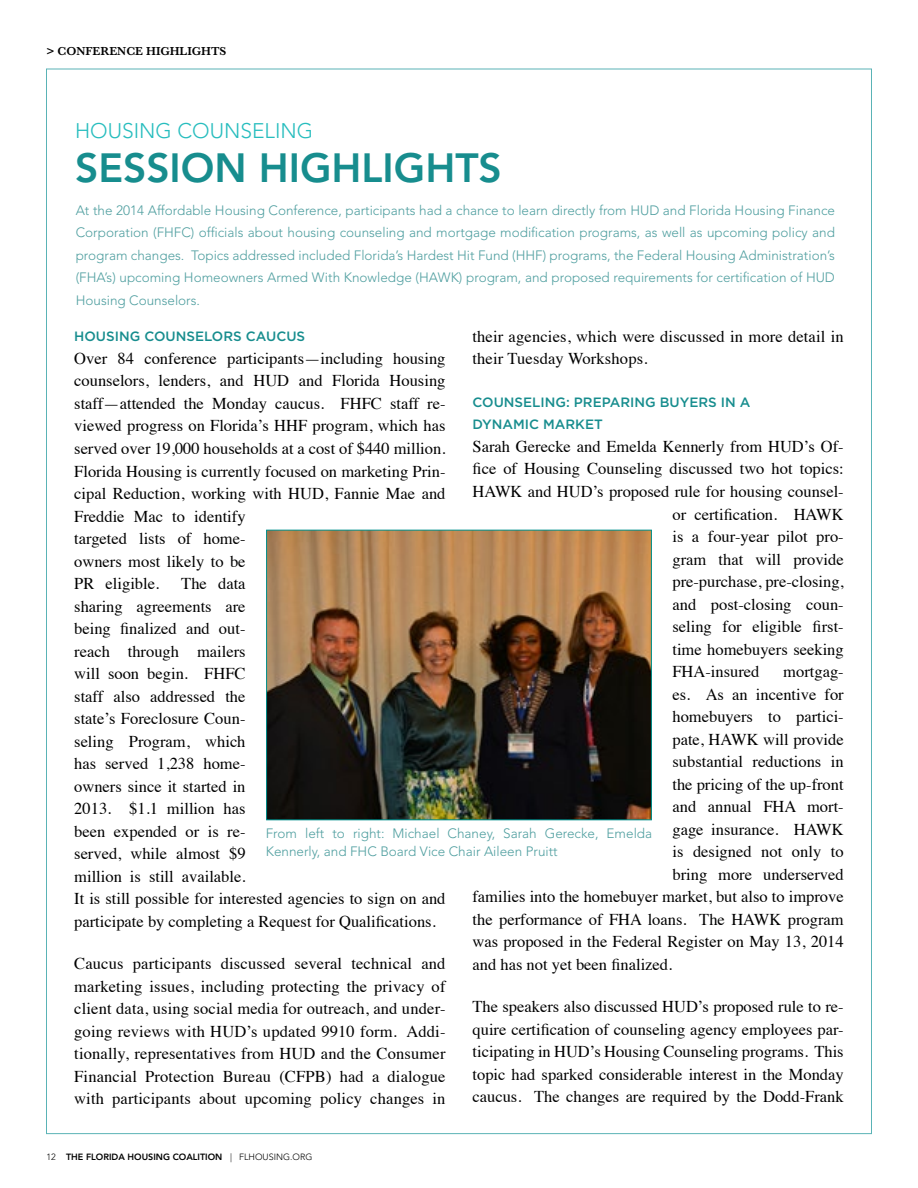
<style>
.page{position:relative;width:918px;height:1188px;background:#fff}
.page>*{position:absolute;margin:0;border:0;box-sizing:border-box;transform-origin:0 0}
.t1{font:800 40.5px "Avenir LT Std";color:#178d8e}
.t2{font:300 21px "Avenir LT Std";color:#27bdbe}
.t3{font:16.5px/22.5px "Times";color:#000}
.t4{font:300 13.5px/22.5px "Avenir LT Std";color:#509fa0;text-align:justify}
.t5{font:500 13.5px/22.5px "Gotham";color:#178d8e}
.t6{font:600 12px "Baskerville";color:#000}
.t7{font:800 9px "Avenir LT Std";color:#000}
.s1{font-weight:300}
</style>
<div class="page">
<img style="left:268px;top:532px;width:382px;height:286px">
<div style="left:266px;top:530px;width:386px;height:290px;border:1px solid #00928f"></div>
<p class="t6" style="left:47px;top:43px;width:181px">&gt; CONFERENCE HIGHLIGHTS</p>
<p class="t2" style="left:75px;top:119px;width:240px">HOUSING COUNSELING</p>
<h1 class="t1" style="left:75px;top:144px;width:428px">SESSION HIGHLIGHTS</h1>
<p class="t4" style="left:76px;top:199px;width:761px">At the 2014 Affordable Housing Conference, participants had a chance to learn directly from HUD and Florida Housing Finance Corporation (FHFC) officials about housing counseling and mortgage modification programs, as well as upcoming policy and program changes. Topics addressed included Florida’s Hardest Hit Fund (HHF) programs, the Federal Housing Administration’s (FHA’s) upcoming Homeowners Armed With Knowledge (HAWK) program, and proposed requirements for certification of HUD Housing Counselors.</p>
<p class="t3" style="left:472px;top:324px;width:373px">their agencies, which were discussed in more detail in their Tuesday Workshops.</p>
<p class="t5" style="left:472px;top:391px;width:280px">COUNSELING: PREPARING BUYERS IN A<br>DYNAMIC MARKET</p>
<p class="t3" style="left:472px;top:434px;width:373px">Sarah Gerecke and Emelda Kennerly from HUD’s Of-</p>
<p class="t3" style="left:472px;top:456px;width:373px">fice of Housing Counseling discussed two hot topics:</p>
<p class="t3" style="left:472px;top:479px;width:373px">HAWK and HUD’s proposed rule for housing counsel-</p>
<p class="t3" style="left:672px;top:501px;width:173px">or certification. HAWK</p>
<p class="t3" style="left:672px;top:524px;width:173px">is a four-year pilot pro-</p>
<p class="t3" style="left:672px;top:546px;width:173px">gram that will provide</p>
<p class="t3" style="left:672px;top:569px;width:173px">pre-purchase, pre-closing,</p>
<p class="t3" style="left:672px;top:591px;width:173px">and post-closing coun-</p>
<p class="t3" style="left:672px;top:614px;width:173px">seling for eligible first-</p>
<p class="t3" style="left:672px;top:636px;width:173px">time homebuyers seeking</p>
<p class="t3" style="left:672px;top:659px;width:89px">FHA-insured</p>
<p class="t3" style="left:783px;top:659px;width:62px">mortgag-</p>
<p class="t3" style="left:672px;top:681px;width:173px">es. As an incentive for</p>
<p class="t3" style="left:672px;top:704px;width:173px">homebuyers to partici-</p>
<p class="t3" style="left:672px;top:726px;width:173px">pate, HAWK will provide</p>
<p class="t3" style="left:672px;top:749px;width:173px">substantial reductions in</p>
<p class="t3" style="left:672px;top:771px;width:173px">the pricing of the up-front</p>
<p class="t3" style="left:672px;top:794px;width:173px">and annual FHA mort-</p>
<p class="t3" style="left:672px;top:816px;width:173px">gage insurance. HAWK</p>
<p class="t3" style="left:672px;top:839px;width:173px">is designed not only to</p>
<p class="t3" style="left:672px;top:861px;width:173px">bring more underserved</p>
<p class="t3" style="left:472px;top:884px;width:373px">families into the homebuyer market, but also to improve</p>
<p class="t3" style="left:472px;top:906px;width:373px">the performance of FHA loans. The HAWK program</p>
<p class="t3" style="left:472px;top:929px;width:373px">was proposed in the Federal Register on May 13, 2014</p>
<p class="t3" style="left:472px;top:951px;width:201px">and has not yet been finalized.</p>
<p class="t3" style="left:472px;top:994px;width:373px;text-align:justify">The speakers also discussed HUD’s proposed rule to re&shy;quire certification of counseling agency employees par&shy;ticipating in HUD’s Housing Counseling programs. This topic had sparked considerable interest in the Monday caucus. The changes are required by the Dodd-Frank</p>
<p class="t5" style="left:74px;top:325px;width:232px">HOUSING COUNSELORS CAUCUS</p>
<p class="t3" style="left:74px;top:346px;width:373px">Over 84 conference participants—including housing counselors, lenders, and HUD and Florida Housing staff—attended the Monday caucus. FHFC staff re&shy;viewed progress on Florida’s HHF program, which has served over 19,000 households at a cost of $440 million.<br>Florida Housing is currently focused on marketing Prin&shy;cipal Reduction, working with HUD, Fannie Mae and Freddie Mac to identify<br>targeted lists of home-<br>owners most likely to be<br>PR eligible.</p>
<p class="t3" style="left:74px;top:571px;width:373px;text-indent:107px">The data<br>sharing agreements are<br>being finalized and out-<br>reach through mailers<br>will soon begin. FHFC<br>staff also addressed the<br>state’s Foreclosure Coun-<br>seling Program, which<br>has served 1,238 home-<br>owners since it started in<br>2013. $1.1 million has<br>been expended or is re-<br>served, while almost $9<br>million is still available.<br>It is still possible for interested agencies to sign on and participate by completing a Request for Qualifications.</p>
<p class="t3" style="left:74px;top:951px;width:373px;text-align:justify">Caucus participants discussed several technical and marketing issues, including protecting the privacy of client data, using social media for outreach, and under&shy;going reviews with HUD’s updated 9910 form. Addi&shy;tionally, representatives from HUD and the Consumer Financial Protection Bureau (CFPB) had a dialogue with participants about upcoming policy changes in</p>
<p class="t4" style="left:266px;top:825px;width:388px;line-height:18px">From left to right: Michael Chaney, Sarah Gerecke, Emelda<br>Kennerly, and FHC Board Vice Chair Aileen Pruitt</p>
<p class="t7" style="left:46px;top:1152px;width:267px"><span class="s1">12</span> THE FLORIDA HOUSING COALITION <span class="s1">| FLHOUSING.ORG</span></p>
</div>
